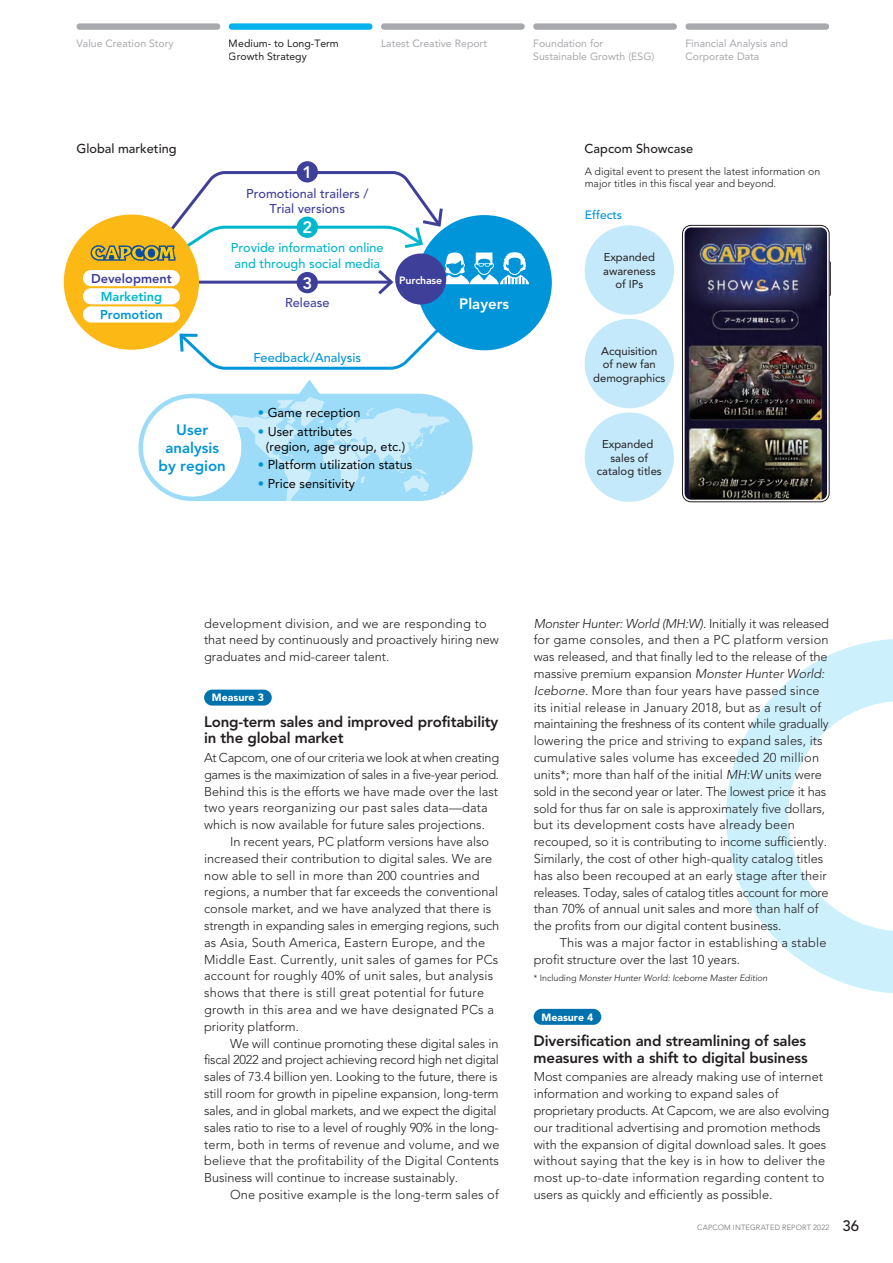
<style>
.page{position:relative;width:893px;height:1263px;background:#fff}
.page>*{position:absolute;margin:0;border:0;box-sizing:border-box;transform-origin:0 0}
.t1{font:800 16.5px "Avenir LT Std";color:#fff}
.t2{font:800 15px/16.8px "Avenir LT Std";letter-spacing:-.01em;color:#231f20}
.t3{font:800 15px/18px "Avenir LT Std";color:#0095d9;text-align:center}
.t4{font:800 15px "Avenir LT Std";color:#fff}
.t5{font:300 12.75px/16.8px "Avenir LT Std";color:#231f20}
.t6{font:12.75px/15.3px "Avenir LT Std";color:#050606}
.t7{font:500 12.75px/15.3px "Avenir LT Std";color:#00b7ce}
.t8{font:500 12.75px/15.3px "Avenir LT Std";color:#3e3f99;text-align:center}
.t9{font:500 12.75px "Avenir LT Std";color:#231f20}
.t10{font:500 12.75px "Avenir LT Std";color:#0095d9}
.t11{font:800 12.75px "Avenir LT Std";color:#3e3f99}
.t12{font:800 12.75px "Avenir LT Std";color:#00b7ce}
.t13{font:800 12.75px "Avenir LT Std";color:#0095d9}
.t14{font:500 12px "Avenir LT Std";color:#0095d9}
.t15{font:11.25px/13.5px "Avenir LT Std";color:#231f20;text-align:center}
.t16{font:10.5px/12.8px "Avenir LT Std";color:#a8a9ad}
.t17{font:300 10.5px/12.6px "Avenir LT Std";color:#231f20}
.t18{font:10.5px/12.8px "Avenir LT Std";color:#231f20}
.t19{font:900 10.5px "Avenir LT Std";color:#fff}
.t20{font:800 10.5px "Avenir LT Std";letter-spacing:-.015em;color:#fff}
.t21{font:italic 300 9px "Avenir LT Std";letter-spacing:-.005em;color:#231f20}
.t22{font:300 7.5px "Avenir LT Std";letter-spacing:.025em;color:#6c6d70}
.s1{color:#0095d9}
.s2{font-style:italic}
.s3{font-style:normal}
.s4{font-weight:500;font-size:15px;color:#231f20}
</style>
<div class="page">
<svg style="left:726px;top:639px;width:167px;height:354px"></svg>
<div style="left:823px;top:261px;width:8px;height:35px;border:1px solid #231f20"></div>
<div style="left:585px;top:225px;width:89px;height:90px;background:#c3e9fa;border-radius:50%"></div>
<div style="left:585px;top:319px;width:89px;height:89px;background:#c3e9fa;border-radius:50%"></div>
<div style="left:585px;top:412px;width:89px;height:90px;background:#c3e9fa;border-radius:50%"></div>
<div style="left:139px;top:394px;width:334px;height:107px;background:#9cdcf8;border-radius:54px"></div>
<svg style="left:229px;top:397px;width:221px;height:104px"></svg>
<div style="left:143px;top:398px;width:98px;height:99px;background:#fff;border-radius:50%"></div>
<div style="left:417px;top:215px;width:135px;height:135px;background:#0095d9;border-radius:50%"></div>
<div style="left:64px;top:215px;width:135px;height:135px;background:#fcb814;border-radius:50%"></div>
<svg style="left:91px;top:170px;width:438px;height:200px"></svg>
<div style="left:297px;top:217px;width:21px;height:21px;background:#00b7ce;border-radius:50%"></div>
<div style="left:297px;top:272px;width:21px;height:21px;background:#3e3f99;border-radius:50%"></div>
<div style="left:297px;top:161px;width:21px;height:21px;background:#3e3f99;border-radius:50%"></div>
<div style="left:83px;top:270px;width:97px;height:16px;background:#fff;border-radius:8px"></div>
<div style="left:83px;top:288px;width:97px;height:16px;background:#fff;border-radius:8px"></div>
<div style="left:83px;top:306px;width:97px;height:17px;background:#fff;border-radius:8px"></div>
<div style="left:682px;top:225px;width:147px;height:277px;border:1px solid #231f20;border-radius:9px"></div>
<img style="left:685px;top:227px;width:142px;height:273px">
<div style="left:204px;top:690px;width:68px;height:15px;background:#0073ae;border-radius:8px"></div>
<div style="left:534px;top:1009px;width:67px;height:16px;background:#0073ae;border-radius:8px"></div>
<div style="left:229px;top:23px;width:143px;height:7px;background:#00b3ef;border-radius:3px"></div>
<div style="left:381px;top:23px;width:144px;height:7px;background:#a8a9ad;border-radius:3px"></div>
<div style="left:533px;top:23px;width:144px;height:7px;background:#a8a9ad;border-radius:3px"></div>
<div style="left:685px;top:23px;width:144px;height:7px;background:#a8a9ad;border-radius:3px"></div>
<div style="left:77px;top:23px;width:143px;height:7px;background:#a8a9ad;border-radius:3px"></div>
<p class="t16" style="left:77px;top:37px;width:99px">Value Creation Story</p>
<p class="t16" style="left:533px;top:37px;width:123px">Foundation for<br>Sustainable Growth (ESG)</p>
<p class="t18" style="left:229px;top:37px;width:112px">Medium- to Long-Term<br>Growth Strategy</p>
<p class="t16" style="left:381px;top:37px;width:108px">Latest Creative Report</p>
<p class="t16" style="left:685px;top:37px;width:104px">Financial Analysis and<br>Corporate Data</p>
<p class="t9" style="left:77px;top:141px;width:102px">Global marketing</p>
<p class="t9" style="left:585px;top:141px;width:110px">Capcom Showcase</p>
<p class="t1" style="left:302px;top:162px;width:11px">1</p>
<p class="t8" style="left:246px;top:186px;width:124px">Promotional trailers /<br>Trial versions</p>
<p class="t1" style="left:302px;top:218px;width:11px">2</p>
<p class="t11" style="left:91px;top:271px;width:82px">Development</p>
<p class="t12" style="left:101px;top:289px;width:63px">Marketing</p>
<p class="t13" style="left:100px;top:307px;width:64px">Promotion</p>
<p class="t7" style="left:231px;top:240px;width:154px">Provide information online and through social media</p>
<p class="t1" style="left:302px;top:273px;width:11px">3</p>
<p class="t8" style="left:285px;top:295px;width:46px">Release</p>
<p class="t20" style="left:399px;top:274px;width:44px">Purchase</p>
<p class="t10" style="left:253px;top:350px;width:109px">Feedback/Analysis</p>
<p class="t3" style="left:159px;top:421px;width:69px">User analysis by region</p>
<p class="t6" style="left:258px;top:405px;width:104px"><span class="s1">•</span> Game reception</p>
<p class="t6" style="left:266px;top:424px;width:141px;text-indent:-8px"><span class="s1">•</span> User attributes<br>(region, age group, etc.)</p>
<p class="t6" style="left:258px;top:457px;width:156px"><span class="s1">•</span> Platform utilization status</p>
<p class="t6" style="left:258px;top:476px;width:99px"><span class="s1">•</span> Price sensitivity</p>
<p class="t4" style="left:459px;top:295px;width:52px">Players</p>
<p class="t17" style="left:585px;top:165px;width:237px">A digital event to present the latest information on major titles in this fiscal year and beyond.</p>
<p class="t14" style="left:585px;top:208px;width:39px">Effects</p>
<p class="t15" style="left:603px;top:251px;width:54px">Expanded awareness of IPs</p>
<p class="t15" style="left:593px;top:344px;width:74px">Acquisition<br>of new fan demographics</p>
<p class="t15" style="left:597px;top:438px;width:66px">Expanded sales of catalog titles</p>
<p class="t5" style="left:204px;top:615px;width:296px">development division, and we are responding to that need by continuously and proactively hiring new graduates and mid-career talent.</p>
<p class="t19" style="left:212px;top:691px;width:54px">Measure 3</p>
<p class="t2" style="left:204px;top:713px;width:296px">Long-term sales and improved profitability in the global market</p>
<p class="t5" style="left:204px;top:749px;width:297px">At Capcom, one of our criteria we look at when creating games is the maximization of sales in a five-year period.<br>Behind this is the efforts we have made over the last two years reorganizing our past sales data—data which is now available for future sales projections.</p>
<p class="t5" style="left:204px;top:833px;width:297px;text-indent:26px">In recent years, PC platform versions have also increased their contribution to digital sales. We are now able to sell in more than 200 countries and regions, a number that far exceeds the conventional console market, and we have analyzed that there is strength in expanding sales in emerging regions, such as Asia, South America, Eastern Europe, and the Middle East. Currently, unit sales of games for PCs account for roughly 40% of unit sales, but analysis shows that there is still great potential for future growth in this area and we have designated PCs a priority platform.</p>
<p class="t5" style="left:204px;top:1035px;width:297px;text-indent:26px">We will continue promoting these digital sales in fiscal 2022 and project achieving record high net digital sales of 73.4 billion yen. Looking to the future, there is still room for growth in pipeline expansion, long-term sales, and in global markets, and we expect the digital sales ratio to rise to a level of roughly 90% in the long&shy;term, both in terms of revenue and volume, and we believe that the profitability of the Digital Contents Business will continue to increase sustainably.</p>
<p class="t5" style="left:230px;top:1186px;width:270px">One positive example is the long-term sales of</p>
<p class="t5" style="left:534px;top:615px;width:297px"><span class="s2">Monster Hunter: World (MH:W)</span>. Initially it was released for game consoles, and then a PC platform version was released, and that finally led to the release of the massive premium expansion <span class="s2">Monster Hunter World:<br>Iceborne</span>. More than four years have passed since its initial release in January 2018, but as a result of maintaining the freshness of its content while gradually lowering the price and striving to expand sales, its cumulative sales volume has exceeded 20 million units*; more than half of the initial <span class="s2">MH:W</span> units were sold in the second year or later. The lowest price it has sold for thus far on sale is approximately five dollars, but its development costs have already been recouped, so it is contributing to income sufficiently.<br>Similarly, the cost of other high-quality catalog titles has also been recouped at an early stage after their releases. Today, sales of catalog titles account for more than 70% of annual unit sales and more than half of the profits from our digital content business.</p>
<p class="t5" style="left:534px;top:934px;width:294px;text-indent:26px">This was a major factor in establishing a stable profit structure over the last 10 years.</p>
<p class="t21" style="left:534px;top:972px;width:235px"><span class="s3">* Including</span> Monster Hunter World: Iceborne Master Edition</p>
<p class="t19" style="left:541px;top:1010px;width:54px">Measure 4</p>
<p class="t2" style="left:534px;top:1032px;width:275px">Diversification and streamlining of sales measures with a shift to digital business</p>
<p class="t5" style="left:534px;top:1069px;width:297px">Most companies are already making use of internet information and working to expand sales of proprietary products. At Capcom, we are also evolving our traditional advertising and promotion methods with the expansion of digital download sales. It goes without saying that the key is in how to deliver the most up-to-date information regarding content to users as quickly and efficiently as possible.</p>
<p class="t22" style="left:697px;top:1223px;width:163px">CAPCOM INTEGRATED REPORT 2022 <span class="s4">36</span></p>
</div>
